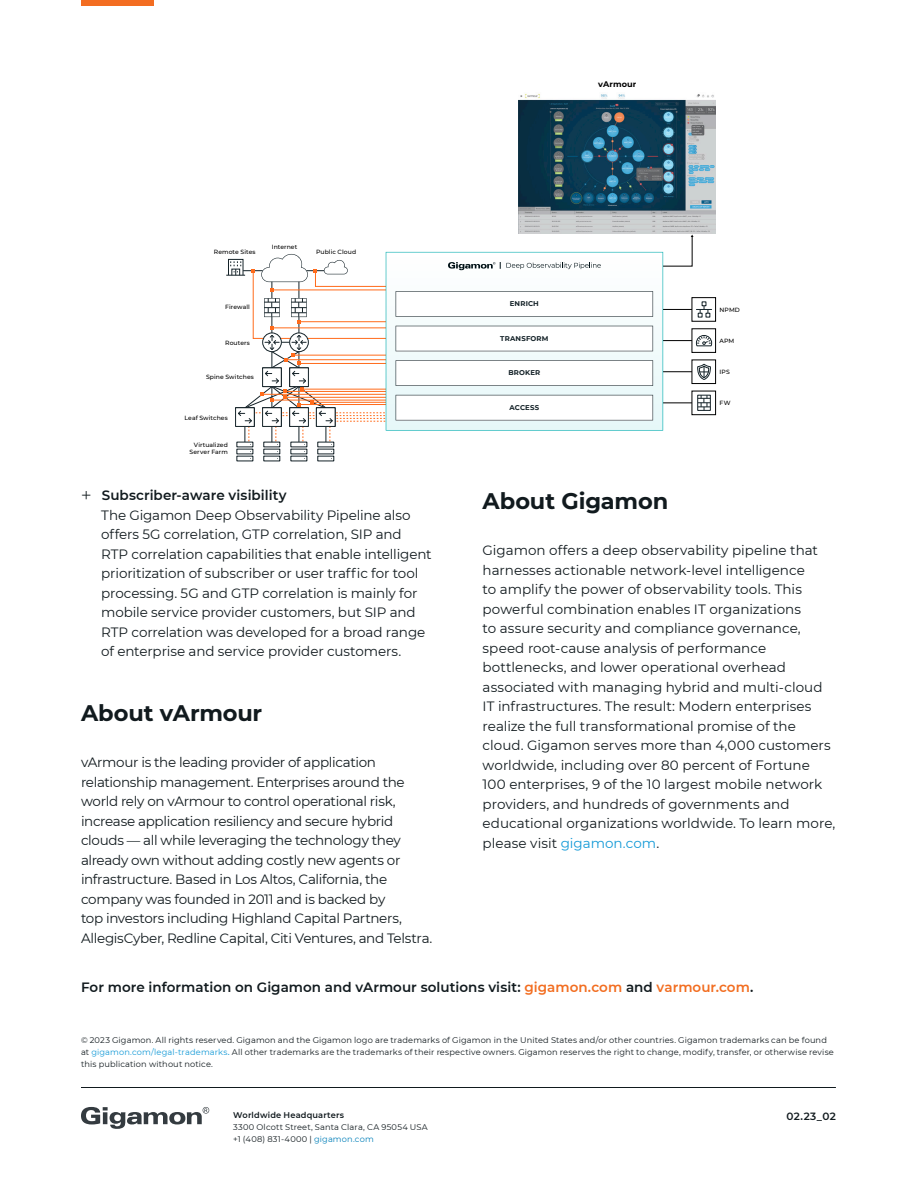
<style>
.page{position:relative;width:918px;height:1188px;background:#fff}
.page>*{position:absolute;margin:0;border:0;box-sizing:border-box;transform-origin:0 0}
.t1{font:700 22.5px "Montserrat";letter-spacing:-.005em;color:#111a1e}
.t2{font:13.5px/19.5px "Montserrat";letter-spacing:-.005em;color:#111a1e}
.t3{font:13.5px/19.5px "Montserrat";letter-spacing:-.025em;color:#111a1e}
.t4{font:600 13.5px "Montserrat";letter-spacing:.005em;color:#111a1e}
.t5{font:600 10.5px "Montserrat";color:#111a1e}
.t6{font:8.25px/12px "Montserrat";letter-spacing:.015em;color:#111a1e}
.t7{font:600 8.25px "Montserrat";letter-spacing:.02em;color:#111a1e}
.t8{font:700 8.1px "Montserrat";letter-spacing:.01em;color:#000}
.t9{font:700 6.9px "Montserrat";letter-spacing:.025em;color:#142228}
.t10{font:500 6px/7.8px "Montserrat";letter-spacing:.015em;color:#000;text-align:right}
.s1{font-weight:300;font-size:19.5px}
.s2{font-weight:600}
.s3{color:#149ad7}
.s4{color:#f26d20}
.s5{font-weight:500;color:#1a99d6}
.s6{color:#0681ba}
</style>
<div class="page">
<div style="left:81px;top:0;width:73px;height:6px;background:#f36d21"></div>
<svg style="left:81px;top:1107px;width:128px;height:22px"></svg>
<hr style="left:81px;top:1087px;width:755px;height:1px;background:#111a1e">
<div style="left:692px;top:391px;width:24px;height:24px;border:1px solid #000"></div>
<div style="left:692px;top:360px;width:24px;height:24px;border:1px solid #000"></div>
<div style="left:692px;top:297px;width:24px;height:25px;border:1px solid #000"></div>
<div style="left:692px;top:328px;width:24px;height:25px;border:1px solid #000"></div>
<img style="left:519px;top:93px;width:197px;height:140px">
<svg style="left:226px;top:235px;width:486px;height:210px"></svg>
<p class="t8" style="left:598px;top:78px;width:39px">vArmour</p>
<p class="t10" style="left:272px;top:242px;width:27px">Internet</p>
<p class="t10" style="left:214px;top:248px;width:43px">Remote Sites</p>
<p class="t10" style="left:316px;top:248px;width:42px">Public Cloud</p>
<p class="t10" style="left:225px;top:303px;width:26px">Firewall</p>
<p class="t10" style="left:225px;top:339px;width:26px">Routers</p>
<p class="t10" style="left:206px;top:373px;width:49px">Spine Switches</p>
<p class="t10" style="left:184px;top:414px;width:45px">Leaf Switches</p>
<p class="t10" style="left:190px;top:440px;width:40px">Virtualized<br>Server Farm</p>
<p class="t2" style="left:101px;top:485px;width:332px;text-indent:-20px"><span class="s1">+</span> <span class="s2">Subscriber-aware visibility<br></span>The Gigamon Deep Observability Pipeline also offers 5G correlation, GTP correlation, SIP and RTP correlation capabilities that enable intelligent prioritization of subscriber or user traffic for tool processing. 5G and GTP correlation is mainly for mobile service provider customers, but SIP and RTP correlation was developed for a broad range of enterprise and service provider customers.</p>
<h1 class="t1" style="left:81px;top:696px;width:183px">About vArmour</h1>
<p class="t3" style="left:81px;top:752px;width:353px">vArmour is the leading provider of application relationship management. Enterprises around the world rely on vArmour to control operational risk, increase application resiliency and secure hybrid clouds — all while leveraging the technology they already own without adding costly new agents or infrastructure. Based in Los Altos, California, the company was founded in 2011 and is backed by<br>top investors including Highland Capital Partners, AllegisCyber, Redline Capital, Citi Ventures, and Telstra.</p>
<p class="t9" style="left:510px;top:299px;width:31px">ENRICH</p>
<p class="t9" style="left:500px;top:333px;width:50px">TRANSFORM</p>
<p class="t9" style="left:508px;top:368px;width:33px">BROKER</p>
<p class="t9" style="left:510px;top:402px;width:31px">ACCESS</p>
<p class="t10" style="left:720px;top:305px;width:22px">NPMD</p>
<p class="t10" style="left:720px;top:336px;width:16px">APM</p>
<p class="t10" style="left:720px;top:368px;width:12px">IPS</p>
<p class="t10" style="left:720px;top:399px;width:12px">FW</p>
<h1 class="t1" style="left:483px;top:485px;width:187px">About Gigamon</h1>
<p class="t2" style="left:483px;top:540px;width:354px">Gigamon offers a deep observability pipeline that harnesses actionable network-level intelligence<br>to amplify the power of observability tools. This powerful combination enables IT organizations<br>to assure security and compliance governance, speed root-cause analysis of performance bottlenecks, and lower operational overhead associated with managing hybrid and multi-cloud IT infrastructures. The result: Modern enterprises realize the full transformational promise of the cloud. Gigamon serves more than 4,000 customers worldwide, including over 80 percent of Fortune 100 enterprises, 9 of the 10 largest mobile network providers, and hundreds of governments and educational organizations worldwide. To learn more, please visit <span class="s3">gigamon.com</span>.</p>
<p class="t4" style="left:81px;top:978px;width:674px">For more information on Gigamon and vArmour solutions visit: <span class="s4">gigamon.com</span> and <span class="s4">varmour.com</span>.</p>
<p class="t6" style="left:81px;top:1034px;width:754px">© 2023 Gigamon. All rights reserved. Gigamon and the Gigamon logo are trademarks of Gigamon in the United States and/or other countries. Gigamon trademarks can be found at <span class="s3">gigamon.com/legal-trademarks</span><span class="s5">.</span> All other trademarks are the trademarks of their respective owners. Gigamon reserves the right to change, modify, transfer, or otherwise revise this publication without notice.</p>
<p class="t7" style="left:233px;top:1109px;width:112px">Worldwide Headquarters</p>
<p class="t6" style="left:233px;top:1121px;width:196px">3300 Olcott Street, Santa Clara, CA 95054 USA +1 (408) 831-4000 | <span class="s6">gigamon.com</span></p>
<p class="t5" style="left:787px;top:1109px;width:51px">02.23_02</p>
</div>
